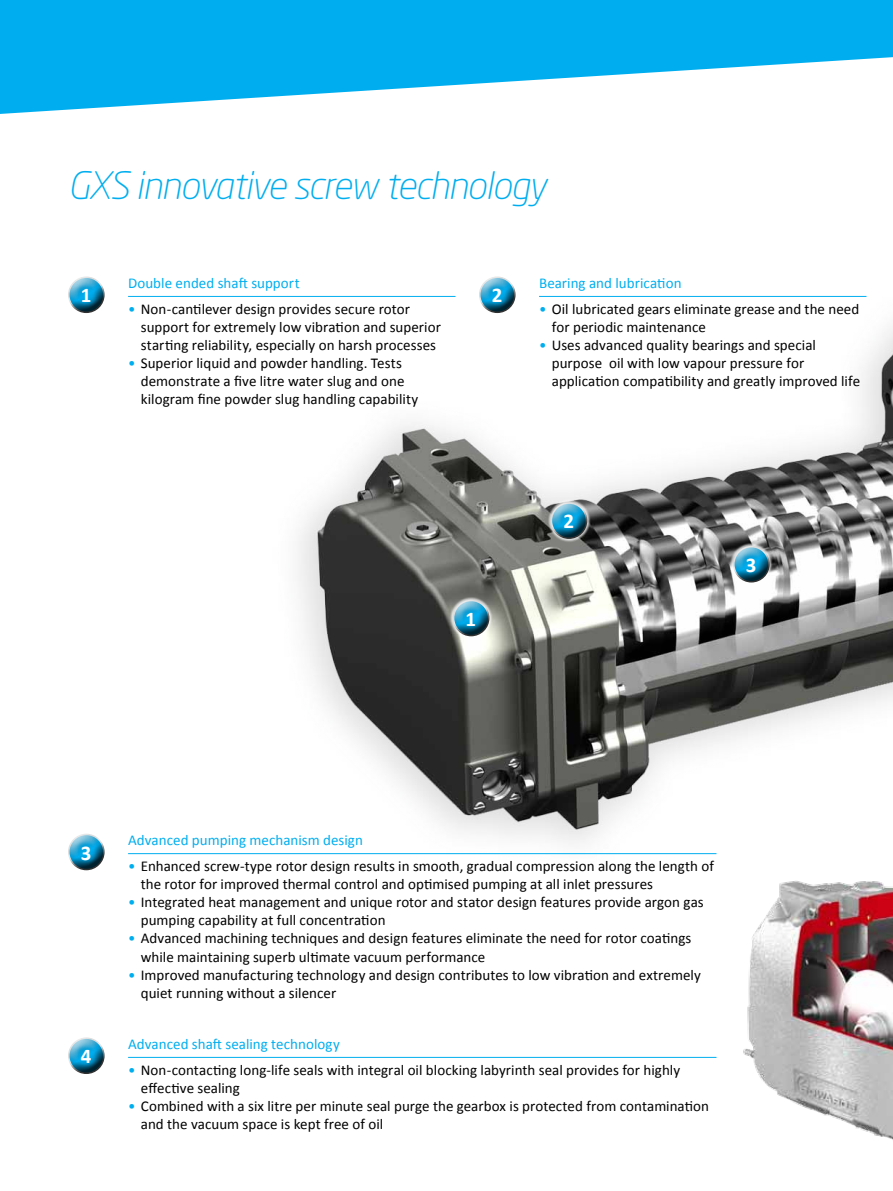
<style>
.page{position:relative;width:893px;height:1191px;background:#fff}
.page>*{position:absolute;margin:0;border:0;box-sizing:border-box;transform-origin:0 0}
.t1{font:italic 300 37.5px "Neo Sans Std";letter-spacing:-.035em;color:#00aeef}
.t2{font:700 21px "Calibri";color:#fff}
.t3{font:15px/18px "Calibri";color:#000}
.t4{font:15px "Calibri";letter-spacing:.005em;color:#00aeef}
.s1{color:#00aeef}
</style>
<div class="page">
<svg style="left:0;top:0;width:893px;height:114px;fill:#00aeef"></svg>
<img style="left:272px;top:295px;width:621px;height:560px">
<img style="left:619px;top:693px;width:274px;height:447px">
<hr style="left:128px;top:296px;width:327px;height:1px;background:#00aeef">
<div style="left:68px;top:275px;width:39px;height:27px;background:#fff;opacity:.75"></div>
<div style="left:68px;top:281px;width:39px;height:33px;background:#000;opacity:.75"></div>
<hr style="left:539px;top:296px;width:327px;height:1px;background:#00aeef">
<div style="left:476px;top:273px;width:43px;height:43px;background:#fff"></div>
<div style="left:479px;top:275px;width:39px;height:27px;background:#fff;opacity:.75"></div>
<div style="left:479px;top:281px;width:39px;height:33px;background:#000;opacity:.75"></div>
<hr style="left:128px;top:853px;width:588px;height:1px;background:#00aeef">
<div style="left:68px;top:832px;width:39px;height:27px;background:#fff;opacity:.75"></div>
<div style="left:68px;top:838px;width:39px;height:33px;background:#000;opacity:.75"></div>
<hr style="left:128px;top:1057px;width:588px;height:1px;background:#00aeef">
<div style="left:68px;top:1035px;width:39px;height:27px;background:#fff;opacity:.75"></div>
<div style="left:68px;top:1041px;width:39px;height:33px;background:#000;opacity:.75"></div>
<div style="left:450px;top:596px;width:43px;height:43px;background:#fff;opacity:.75"></div>
<div style="left:453px;top:598px;width:39px;height:27px;background:#fff;opacity:.75"></div>
<div style="left:453px;top:604px;width:39px;height:33px;background:#000;opacity:.75"></div>
<div style="left:547px;top:499px;width:44px;height:43px;background:#fff;opacity:.75"></div>
<div style="left:550px;top:500px;width:39px;height:27px;background:#fff;opacity:.75"></div>
<div style="left:550px;top:506px;width:39px;height:33px;background:#000;opacity:.75"></div>
<div style="left:730px;top:542px;width:43px;height:44px;background:#fff;opacity:.75"></div>
<div style="left:733px;top:544px;width:39px;height:27px;background:#fff;opacity:.75"></div>
<div style="left:733px;top:550px;width:39px;height:33px;background:#000;opacity:.75"></div>
<hr style="left:890px;top:376px;width:3px;height:43px;background:#fff;opacity:.75">
<hr style="left:892px;top:383px;width:1px;height:33px;background:#000;opacity:.75">
<h1 class="t1" style="left:68px;top:163px;width:21px">GXS</h1>
<h1 class="t1" style="left:136px;top:163px;width:412px">innovative screw technology</h1>
<h2 class="t2" style="left:81px;top:282px;width:12px">1</h2>
<p class="t4" style="left:128px;top:273px;width:173px">Double ended shaft support</p>
<p class="t3" style="left:141px;top:300px;width:302px;text-indent:-13px"><span class="s1">•</span> Non-cantilever design provides secure rotor support for extremely low vibration and superior starting reliability, especially on harsh processes</p>
<p class="t3" style="left:141px;top:354px;width:279px;text-indent:-13px"><span class="s1">•</span> Superior liquid and powder handling. Tests demonstrate a five litre water slug and one kilogram fine powder slug handling capability</p>
<h2 class="t2" style="left:492px;top:282px;width:12px">2</h2>
<p class="t4" style="left:539px;top:273px;width:144px">Bearing and lubrication</p>
<p class="t3" style="left:552px;top:300px;width:309px;text-indent:-13px"><span class="s1">•</span> Oil lubricated gears eliminate grease and the need for periodic maintenance</p>
<p class="t3" style="left:552px;top:336px;width:310px;text-indent:-13px"><span class="s1">•</span> Uses advanced quality bearings and special purpose oil with low vapour pressure for application compatibility and greatly improved life</p>
<h2 class="t2" style="left:466px;top:605px;width:12px">1</h2>
<h2 class="t2" style="left:563px;top:508px;width:12px">2</h2>
<h2 class="t2" style="left:746px;top:551px;width:12px">3</h2>
<h2 class="t2" style="left:81px;top:839px;width:12px">3</h2>
<h2 class="t2" style="left:81px;top:1043px;width:12px">4</h2>
<p class="t4" style="left:128px;top:830px;width:236px">Advanced pumping mechanism design</p>
<p class="t3" style="left:141px;top:857px;width:575px;text-indent:-13px"><span class="s1">•</span> Enhanced screw-type rotor design results in smooth, gradual compression along the length of the rotor for improved thermal control and optimised pumping at all inlet pressures</p>
<p class="t3" style="left:141px;top:893px;width:564px;text-indent:-13px"><span class="s1">•</span> Integrated heat management and unique rotor and stator design features provide argon gas pumping capability at full concentration</p>
<p class="t3" style="left:141px;top:929px;width:552px;text-indent:-13px"><span class="s1">•</span> Advanced machining techniques and design features eliminate the need for rotor coatings while maintaining superb ultimate vacuum performance</p>
<p class="t3" style="left:141px;top:965px;width:562px;text-indent:-13px"><span class="s1">•</span> Improved manufacturing technology and design contributes to low vibration and extremely quiet running without a silencer</p>
<p class="t4" style="left:128px;top:1034px;width:213px">Advanced shaft sealing technology</p>
<p class="t3" style="left:141px;top:1061px;width:541px;text-indent:-13px"><span class="s1">•</span> Non-contacting long-life seals with integral oil blocking labyrinth seal provides for highly effective sealing</p>
<p class="t3" style="left:141px;top:1097px;width:570px;text-indent:-13px"><span class="s1">•</span> Combined with a six litre per minute seal purge the gearbox is protected from contamination and the vacuum space is kept free of oil</p>
</div>
